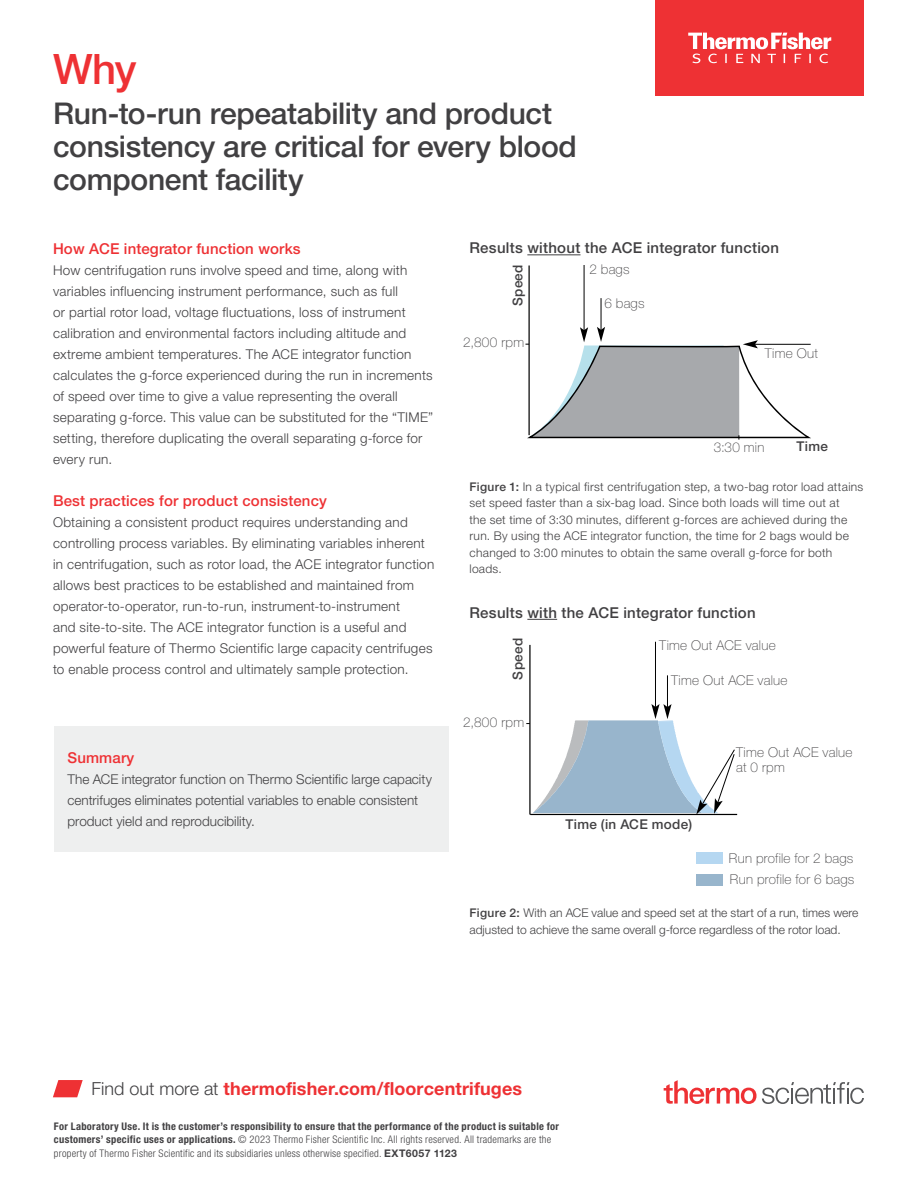
<style>
.page{position:relative;width:918px;height:1188px;background:#fff}
.page>*{position:absolute;margin:0;border:0;box-sizing:border-box;transform-origin:0 0}
.t1{font:500 42px "Helvetica Neue LTW1 G";color:#ee3134}
.t2{font:500 30px/33px "Helvetica Neue LTW1 G";letter-spacing:-.01em;color:#414042}
.t3{font:700 18px "Helvetica Neue LTW1 G";letter-spacing:.005em;color:#ee3134}
.t4{font:500 15px "Helvetica Neue LTW1 G";letter-spacing:.02em;color:#414042}
.t5{font:500 15px "Helvetica Neue LTW1 G";letter-spacing:.01em;color:#ee3134}
.t6{font:300 13.5px/21px "Helvetica Neue LTW1 G";letter-spacing:.02em;color:#414042}
.t7{font:300 13.5px/21px "Helvetica Neue LTW1 G";color:#414042}
.t8{font:100 13.5px/15px "Helvetica Neue LTW1 G";letter-spacing:.02em;color:#414042}
.t9{font:500 13.5px "Helvetica Neue LTW1 G";letter-spacing:.025em;color:#414042}
.t10{font:300 12px/16.5px "Helvetica Neue LTW1 G";letter-spacing:.02em;color:#414042}
.t11{font:300 condensed 10.5px/13.5px "Helvetica Neue LTW1 G";letter-spacing:.025em;color:#414042}
.s1{font-weight:500}
.s2{font-weight:300;color:#414042}
.s3{font-weight:700}
.s4{font-weight:700;font-stretch:normal}
</style>
<div class="page">
<hr style="left:527px;top:254px;width:54px;height:1px;background:#414042">
<hr style="left:527px;top:619px;width:30px;height:1px;background:#414042">
<div style="left:54px;top:726px;width:394px;height:126px;background:#eeefef"></div>
<svg style="left:53px;top:1080px;width:30px;height:17px"></svg>
<hr style="left:528px;top:266px;width:2px;height:169px;background:#000">
<hr style="left:584px;top:265px;width:1px;height:65px;background:#000">
<hr style="left:601px;top:298px;width:1px;height:32px;background:#000">
<svg style="left:525px;top:327px;width:286px;height:113px"></svg>
<hr style="left:530px;top:814px;width:207px;height:1px;background:#000">
<hr style="left:529px;top:645px;width:2px;height:170px;background:#000">
<hr style="left:655px;top:642px;width:1px;height:65px;background:#000">
<hr style="left:667px;top:675px;width:1px;height:32px;background:#000">
<svg style="left:526px;top:704px;width:210px;height:111px"></svg>
<div style="left:696px;top:874px;width:27px;height:12px;background:#98b5cc"></div>
<div style="left:696px;top:852px;width:27px;height:11px;background:#b5d7f1"></div>
<div style="left:656px;top:0;width:208px;height:96px;background:#ee3134"></div>
<svg style="left:688px;top:33px;width:143px;height:30px"></svg>
<svg style="left:664px;top:1080px;width:200px;height:24px"></svg>
<h1 class="t1" style="left:53px;top:43px;width:85px">Why</h1>
<h2 class="t2" style="left:53px;top:97px;width:525px">Run-to-run repeatability and product consistency are critical for every blood component facility</h2>
<p class="t5" style="left:53px;top:239px;width:249px">How ACE integrator function works</p>
<p class="t6" style="left:53px;top:259px;width:382px">How centrifugation runs involve speed and time, along with variables influencing instrument performance, such as full<br>or partial rotor load, voltage fluctuations, loss of instrument calibration and environmental factors including altitude and extreme ambient temperatures. The ACE integrator function calculates the g-force experienced during the run in increments of speed over time to give a value representing the overall separating g-force. This value can be substituted for the “TIME” setting, therefore duplicating the overall separating g-force for every run.</p>
<p class="t5" style="left:53px;top:491px;width:275px">Best practices for product consistency</p>
<p class="t6" style="left:53px;top:511px;width:383px">Obtaining a consistent product requires understanding and controlling process variables. By eliminating variables inherent in centrifugation, such as rotor load, the ACE integrator function allows best practices to be established and maintained from operator-to-operator, run-to-run, instrument-to-instrument<br>and site-to-site. The ACE integrator function is a useful and powerful feature of Thermo Scientific large capacity centrifuges to enable process control and ultimately sample protection.</p>
<p class="t5" style="left:68px;top:749px;width:68px">Summary</p>
<p class="t7" style="left:68px;top:769px;width:366px">The ACE integrator function on Thermo Scientific large capacity centrifuges eliminates potential variables to enable consistent product yield and reproducibility.</p>
<p class="t4" style="left:470px;top:239px;width:311px">Results without the ACE integrator function</p>
<p class="t9" style="left:510px;top:306px;width:43px;rotate:-90deg">Speed</p>
<p class="t8" style="left:463px;top:335px;width:62px">2,800 rpm</p>
<p class="t8" style="left:589px;top:262px;width:42px">2 bags</p>
<p class="t8" style="left:604px;top:296px;width:42px">6 bags</p>
<p class="t8" style="left:765px;top:345px;width:55px">Time Out</p>
<p class="t8" style="left:714px;top:440px;width:52px">3:30 min</p>
<p class="t9" style="left:797px;top:438px;width:33px">Time</p>
<p class="t10" style="left:470px;top:478px;width:395px"><span class="s1">Figure 1:</span> In a typical first centrifugation step, a two-bag rotor load attains set speed faster than a six-bag load. Since both loads will time out at<br>the set time of 3:30 minutes, different g-forces are achieved during the run. By using the ACE integrator function, the time for 2 bags would be changed to 3:00 minutes to obtain the same overall g-force for both loads.</p>
<p class="t4" style="left:470px;top:603px;width:288px">Results with the ACE integrator function</p>
<p class="t9" style="left:510px;top:680px;width:43px;rotate:-90deg">Speed</p>
<p class="t8" style="left:463px;top:714px;width:62px">2,800 rpm</p>
<p class="t8" style="left:659px;top:638px;width:118px">Time Out ACE value</p>
<p class="t8" style="left:671px;top:672px;width:118px">Time Out ACE value</p>
<p class="t9" style="left:565px;top:816px;width:128px">Time (in ACE mode)</p>
<p class="t8" style="left:736px;top:744px;width:118px">Time Out ACE value at 0 rpm</p>
<p class="t8" style="left:729px;top:848px;width:127px;line-height:21px">Run profile for 2 bags<br>Run profile for 6 bags</p>
<p class="t10" style="left:470px;top:905px;width:390px"><span class="s1">Figure 2:</span> With an ACE value and speed set at the start of a run, times were adjusted to achieve the same overall g-force regardless of the rotor load.</p>
<h3 class="t3" style="left:92px;top:1077px;width:432px"><span class="s2">Find out more at</span> thermofisher.com/floorcentrifuges</h3>
<p class="t11" style="left:54px;top:1119px;width:507px"><span class="s3">For Laboratory Use. It is the customer’s responsibility to ensure that the performance of the product is suitable for customers’ specific uses or applications.</span> © 2023 Thermo Fisher Scientific Inc. All rights reserved. All trademarks are the property of Thermo Fisher Scientific and its subsidiaries unless otherwise specified. <span class="s4">EXT6057 1123</span></p>
</div>
